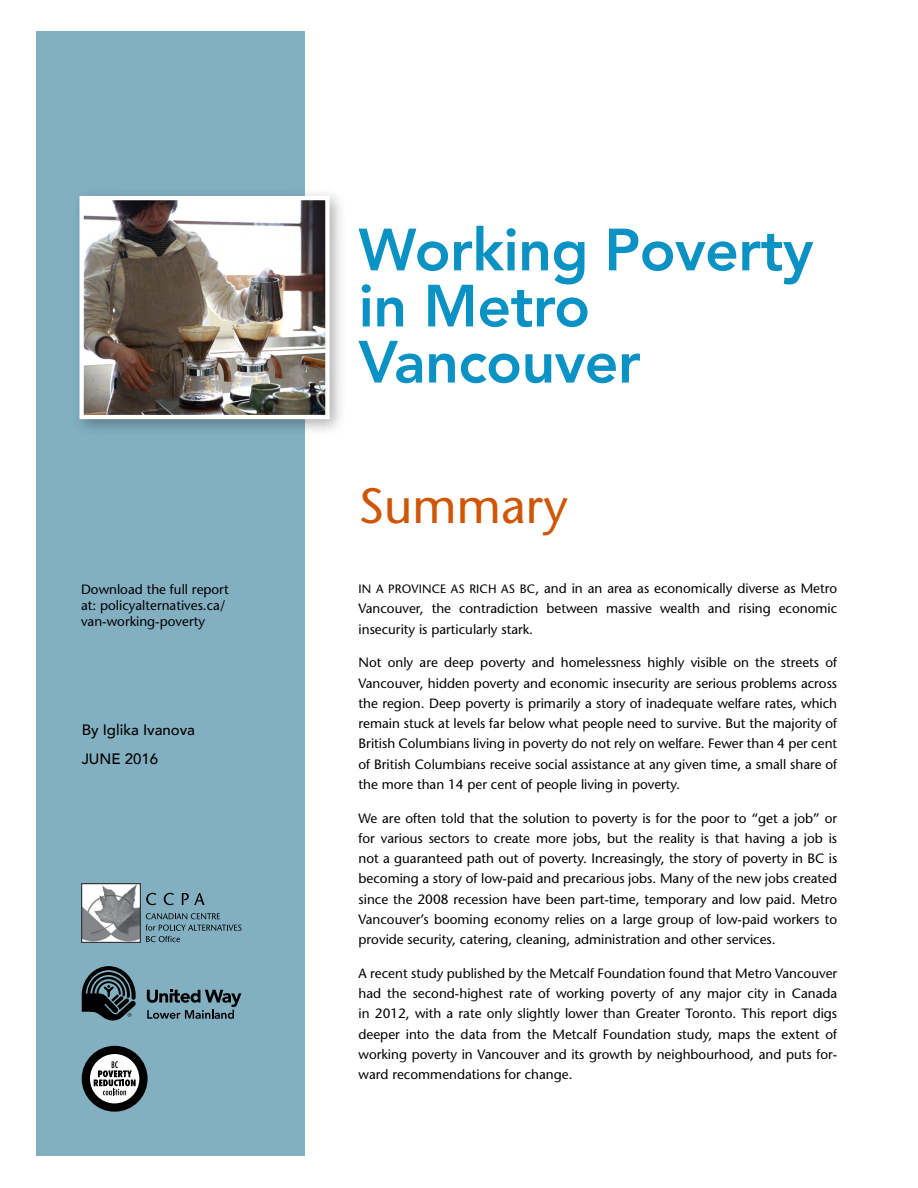
<style>
.page{position:relative;width:918px;height:1188px;background:#fff}
.page>*{position:absolute;margin:0;border:0;box-sizing:border-box;transform-origin:0 0}
.head_1{font:800 58.95px/56.1px "Avenir";letter-spacing:-.01em;color:#0992c3}
.head_1-2{font:500 49.5px "Stone Sans Std";color:#cf5605}
.cover_text_new{font:500 15px "Avenir";color:#000}
.body_text{font:500 13.5px/20.2px "Stone Sans Std";color:#000;text-align:justify}
.cover_text_new-2{font:500 13.5px/16.2px "Stone Sans Std";color:#000}
.s1{font-size:12.15px}
</style>
<div class="page">
<div style="left:36px;top:31px;width:269px;height:1125px;background:#82b0c1"></div>
<div style="left:71px;top:187px;width:276px;height:250px;background:#000;opacity:.3"></div>
<img style="left:84px;top:201px;width:241px;height:213px">
<div style="left:79px;top:196px;width:251px;height:223px;border:4px solid #fff"></div>
<svg style="left:146px;top:893px;width:10px;height:12px"></svg>
<svg style="left:164px;top:893px;width:10px;height:12px"></svg>
<svg style="left:182px;top:893px;width:23px;height:12px"></svg>
<svg style="left:145px;top:913px;width:97px;height:29px"></svg>
<img style="left:82px;top:883px;width:58px;height:59px">
<svg style="left:82px;top:966px;width:54px;height:55px"></svg>
<svg style="left:147px;top:990px;width:94px;height:29px"></svg>
<svg style="left:86px;top:1050px;width:57px;height:58px"></svg>
<div style="left:82px;top:1046px;width:66px;height:66px;border:8px solid #000;border-radius:50%"></div>
<svg style="left:94px;top:1061px;width:42px;height:34px"></svg>
<p class="cover_text_new-2" style="left:81px;top:581px;width:149px">Download the full report at: policyalternatives.ca/ van-working-poverty</p>
<p class="cover_text_new" style="left:82px;top:717px;width:115px">By Iglika Ivanova</p>
<p class="cover_text_new" style="left:82px;top:745px;width:78px">JUNE 2016</p>
<p class="head_1" style="left:359px;top:222px;width:456px">Working Poverty in Metro<br>Vancouver</p>
<p class="head_1-2" style="left:359px;top:477px;width:211px">Summary</p>
<p class="body_text" style="left:359px;top:578px;width:480px"><span class="s1">IN A PROVINCE AS RICH AS BC</span>, and in an area as economically diverse as Metro Vancouver, the contradiction between massive wealth and rising economic insecurity is particularly stark.</p>
<p class="body_text" style="left:359px;top:652px;width:480px">Not only are deep poverty and homelessness highly visible on the streets of Vancouver, hidden poverty and economic insecurity are serious problems across the region. Deep poverty is primarily a story of inadequate welfare rates, which remain stuck at levels far below what people need to survive. But the majority of British Columbians living in poverty do not rely on welfare. Fewer than 4 per cent of British Columbians receive social assistance at any given time, a small share of the more than 14 per cent of people living in poverty.</p>
<p class="body_text" style="left:359px;top:808px;width:480px">We are often told that the solution to poverty is for the poor to “get a job” or for various sectors to create more jobs, but the reality is that having a job is not a guaranteed path out of poverty. Increasingly, the story of poverty in BC is becoming a story of low-paid and precarious jobs. Many of the new jobs created since the 2008 recession have been part-time, temporary and low paid. Metro Vancouver’s booming economy relies on a large group of low-paid workers to provide security, catering, cleaning, administration and other services.</p>
<p class="body_text" style="left:359px;top:963px;width:480px">A recent study published by the Metcalf Foundation found that Metro Vancouver had the second-highest rate of working poverty of any major city in Canada in 2012, with a rate only slightly lower than Greater Toronto. This report digs deeper into the data from the Metcalf Foundation study, maps the extent of working poverty in Vancouver and its growth by neighbourhood, and puts for&shy;ward recommendations for change.</p>
</div>
